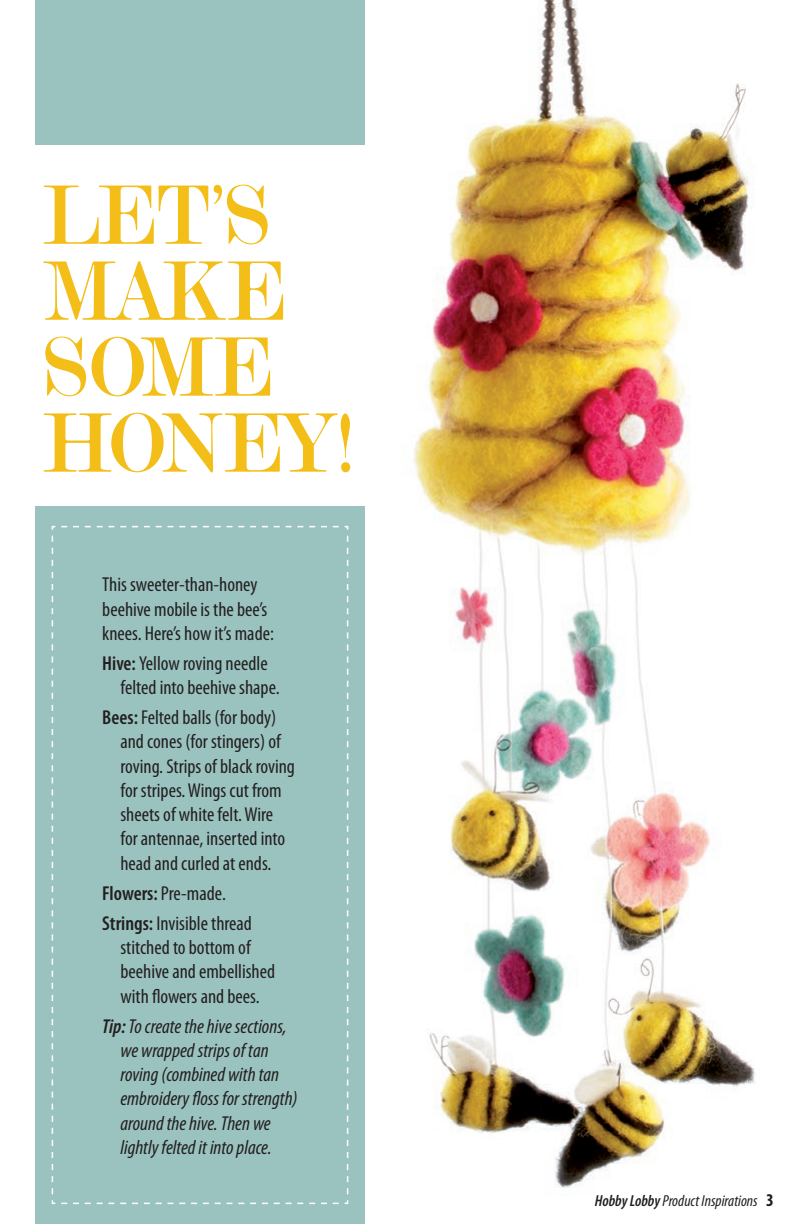
<style>
.page{position:relative;width:792px;height:1224px;background:#fff}
.page>*{position:absolute;margin:0;border:0;box-sizing:border-box;transform-origin:0 0}
.t1{font:90px/76px "AT Modern Twenty";letter-spacing:-.035em;color:#f3be18;scale:.95 1}
.t2{font:condensed 20.2px/24.2px "Myriad Pro";color:#231f20}
.t3{font:italic condensed 20.2px/24.2px "Myriad Pro";color:#231f20}
.t4{font:italic condensed 16px "Myriad Pro";color:#231f20}
.s1{font-weight:600}
.s2{font-weight:700;font-style:normal;font-size:18px}
</style>
<div class="page">
<img style="left:413px;top:0;width:343px;height:1188px">
<div style="left:35px;top:0;width:330px;height:1224px;background:#9ac3bf"></div>
<svg style="left:51px;top:525px;width:298px;height:680px"></svg>
<div style="left:20px;top:145px;width:360px;height:360px;background:#fff"></div>
<p class="t1" style="left:43px;top:176px;width:327px">LET’S<br>MAKE<br>SOME<br>HONEY!</p>
<p class="t2" style="left:102px;top:572px;width:173px">This sweeter-than-honey beehive mobile is the bee’s knees. Here’s how it’s made:</p>
<p class="t2" style="left:120px;top:651px;width:161px;text-indent:-18px"><span class="s1">Hive:</span> Yellow roving needle felted into beehive shape.</p>
<p class="t2" style="left:120px;top:705px;width:176px;text-indent:-18px"><span class="s1">Bees:</span> Felted balls (for body) and cones (for stingers) of roving. Strips of black roving for stripes. Wings cut from sheets of white felt. Wire for antennae, inserted into head and curled at ends.</p>
<p class="t2" style="left:102px;top:878px;width:151px;line-height:30px"><span class="s1">Flowers:</span> Pre-made.<br><span class="s1">Strings:</span> Invisible thread</p>
<p class="t2" style="left:120px;top:935px;width:156px">stitched to bottom of beehive and embellished with flowers and bees.</p>
<p class="t3" style="left:120px;top:1014px;width:179px;text-indent:-18px"><span class="s1">Tip:</span> To create the hive sections, we wrapped strips of tan roving (combined with tan embroidery floss for strength) around the hive. Then we lightly felted it into place.</p>
<p class="t4" style="left:595px;top:1191px;width:181px"><span class="s1">Hobby Lobby</span> Product Inspirations <span class="s2">3</span></p>
</div>
